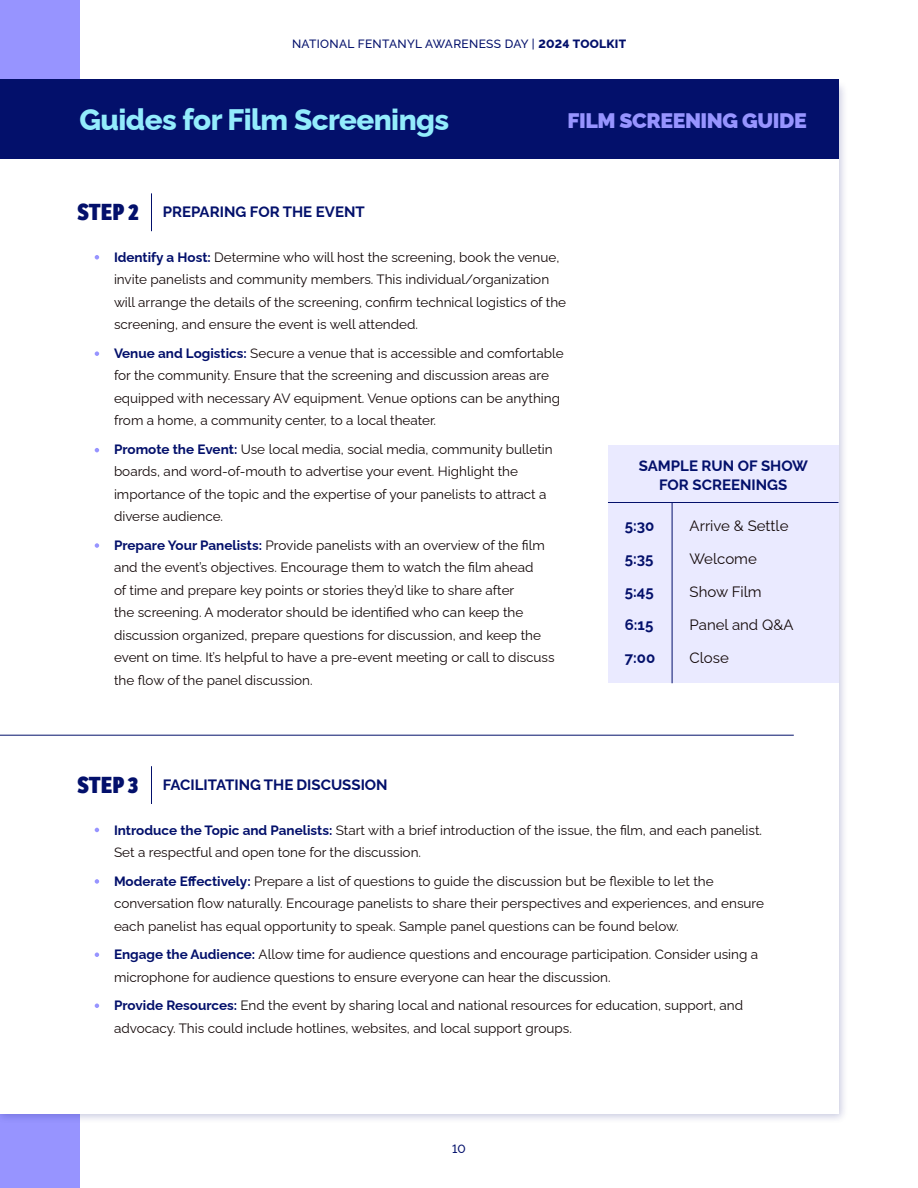
<style>
.page{position:relative;width:918px;height:1188px;background:#fff}
.page>*{position:absolute;margin:0;border:0;box-sizing:border-box;transform-origin:0 0}
.t1{font:800 29.7px "Raleway";letter-spacing:-.02em;color:#93ecfc}
.t2{font:800 22.5px "Ronnia Cond";color:#03106b}
.t3{font:900 21px "Raleway";letter-spacing:-.02em;color:#9794ff}
.t4{font:700 15px/19.5px "Raleway";color:#03106b;text-align:center}
.t5{font:15px "Raleway";color:#140909}
.t6{font:13.5px/22.5px "Raleway";color:#140909}
.t7{font:500 12px "Raleway";letter-spacing:.025em;color:#03106b}
.s1{font-weight:800}
.s2{font-weight:700;color:#03106b}
.s3{font-family:"Ronnia Cond";font-weight:800;font-size:22.5px}
</style>
<div class="page">
<div style="left:0;top:0;width:80px;height:1188px;background:#9794ff"></div>
<div style="left:0;top:79px;width:848px;height:1045px;background:#050a70;opacity:.22"></div>
<div style="left:0;top:86px;width:838px;height:1028px;background:#fff"></div>
<div style="left:0;top:80px;width:838px;height:79px;background:#03106b"></div>
<hr style="left:151px;top:193px;width:1px;height:38px;background:#03106b">
<svg style="left:95px;top:255px;width:4px;height:5px"></svg>
<svg style="left:95px;top:351px;width:4px;height:5px"></svg>
<svg style="left:95px;top:448px;width:4px;height:4px"></svg>
<svg style="left:95px;top:543px;width:4px;height:5px"></svg>
<svg style="left:95px;top:828px;width:4px;height:4px"></svg>
<div style="left:608px;top:446px;width:230px;height:237px;background:#eaeaff"></div>
<hr style="left:672px;top:503px;width:1px;height:180px;background:#03106b">
<hr style="left:151px;top:766px;width:1px;height:38px;background:#03106b">
<svg style="left:95px;top:879px;width:4px;height:5px"></svg>
<svg style="left:95px;top:952px;width:4px;height:5px"></svg>
<svg style="left:95px;top:1004px;width:4px;height:4px"></svg>
<hr style="left:0;top:735px;width:794px;height:1px;background:#03106b">
<hr style="left:608px;top:502px;width:230px;height:1px;background:#03106b">
<p class="t7" style="left:292px;top:34px;width:336px">NATIONAL FENTANYL AWARENESS DAY | <span class="s1">2024 TOOLKIT</span></p>
<h1 class="t1" style="left:80px;top:96px;width:371px">Guides for Film Screenings</h1>
<h3 class="t3" style="left:568px;top:103px;width:241px">FILM SCREENING GUIDE</h3>
<h2 class="t2" style="left:77px;top:197px;width:63px">STEP 2</h2>
<p class="t6" style="left:114px;top:244px;width:454px"><span class="s2">Identify a Host:</span> Determine who will host the screening, book the venue, invite panelists and community members. This individual/organization will arrange the details of the screening, confirm technical logistics of the screening, and ensure the event is well attended.</p>
<p class="t6" style="left:114px;top:340px;width:451px"><span class="s2">Venue and Logistics:</span> Secure a venue that is accessible and comfortable for the community. Ensure that the screening and discussion areas are equipped with necessary AV equipment. Venue options can be anything from a home, a community center, to a local theater.</p>
<p class="t6" style="left:114px;top:436px;width:440px"><span class="s2">Promote the Event:</span> Use local media, social media, community bulletin boards, and word-of-mouth to advertise your event. Highlight the importance of the topic and the expertise of your panelists to attract a diverse audience.</p>
<p class="t6" style="left:114px;top:532px;width:442px"><span class="s2">Prepare Your Panelists:</span> Provide panelists with an overview of the film and the event’s objectives. Encourage them to watch the film ahead<br>of time and prepare key points or stories they’d like to share after<br>the screening. A moderator should be identified who can keep the discussion organized, prepare questions for discussion, and keep the event on time. It’s helpful to have a pre-event meeting or call to discuss the flow of the panel discussion.</p>
<p class="t4" style="left:163px;top:201px;width:204px">PREPARING FOR THE EVENT</p>
<p class="t4" style="left:77px;top:773px;width:312px"><span class="s3">STEP 3</span> FACILITATING THE DISCUSSION</p>
<p class="t4" style="left:639px;top:454px;width:171px">SAMPLE RUN OF SHOW<br>FOR SCREENINGS</p>
<p class="t4" style="left:625px;top:515px;width:31px">5:30</p>
<p class="t5" style="left:690px;top:514px;width:100px">Arrive &amp; Settle</p>
<p class="t4" style="left:625px;top:548px;width:30px">5:35</p>
<p class="t5" style="left:690px;top:547px;width:69px">Welcome</p>
<p class="t4" style="left:625px;top:581px;width:30px">5:45</p>
<p class="t5" style="left:690px;top:580px;width:74px">Show Film</p>
<p class="t4" style="left:625px;top:614px;width:30px">6:15</p>
<p class="t5" style="left:690px;top:613px;width:106px">Panel and Q&amp;A</p>
<p class="t4" style="left:625px;top:647px;width:32px">7:00</p>
<p class="t5" style="left:690px;top:646px;width:41px">Close</p>
<p class="t6" style="left:114px;top:817px;width:650px"><span class="s2">Introduce the Topic and Panelists:</span> Start with a brief introduction of the issue, the film, and each panelist.<br>Set a respectful and open tone for the discussion.</p>
<p class="t6" style="left:114px;top:868px;width:652px"><span class="s2">Moderate Effectively:</span> Prepare a list of questions to guide the discussion but be flexible to let the conversation flow naturally. Encourage panelists to share their perspectives and experiences, and ensure each panelist has equal opportunity to speak. Sample panel questions can be found below.</p>
<p class="t6" style="left:114px;top:942px;width:646px"><span class="s2">Engage the Audience:</span> Allow time for audience questions and encourage participation. Consider using a microphone for audience questions to ensure everyone can hear the discussion.</p>
<p class="t6" style="left:114px;top:993px;width:631px"><span class="s2">Provide Resources:</span> End the event by sharing local and national resources for education, support, and advocacy. This could include hotlines, websites, and local support groups.</p>
<p class="t7" style="left:452px;top:1139px;width:15px">10</p>
</div>
